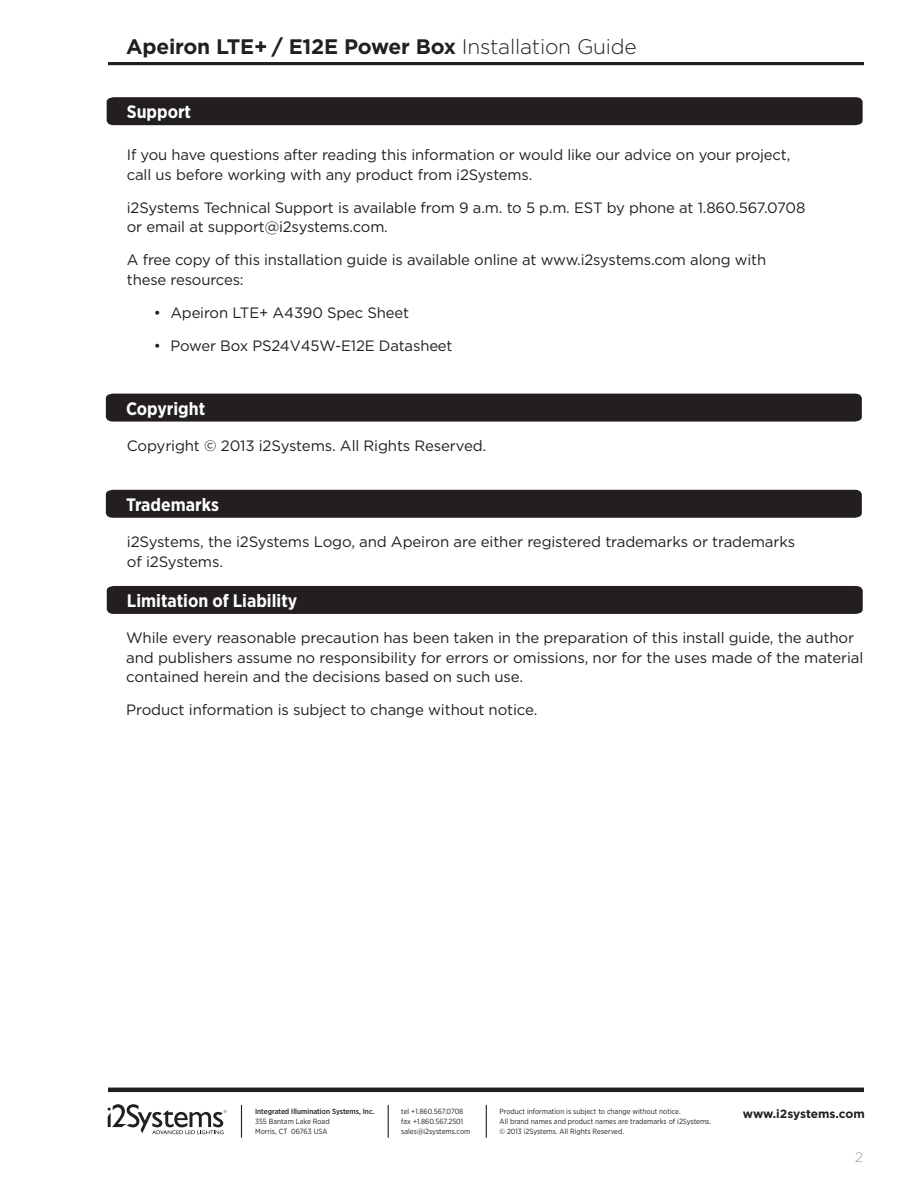
<style>
.page{position:relative;width:918px;height:1188px;background:#fff}
.page>*{position:absolute;margin:0;border:0;box-sizing:border-box;transform-origin:0 0}
.t1{font:700 21px "Gotham";letter-spacing:-.01em;color:#231f20}
.BLACK_HEADER_BAR_1{font:700 18px "Gotham Narrow";color:#fff}
.basic_bullets_and_pa{font:15px/19.5px "Gotham";letter-spacing:-.01em;color:#231f20}
.t2{font:100 13.5px "Gotham";color:#231f20}
.t3{font:700 12px "Gotham";letter-spacing:-.01em;color:#231f20}
.t4{font:7.5px "Gotham Narrow";color:#231f20}
.t5{font:500 7.5px "Gotham Narrow";color:#231f20}
.s1{font-weight:300}
</style>
<div class="page">
<svg style="left:108px;top:1104px;width:118px;height:30px"></svg>
<hr style="left:108px;top:1088px;width:756px;height:4px;background:#231f20">
<hr style="left:388px;top:1105px;width:1px;height:33px;background:#231f20">
<hr style="left:486px;top:1105px;width:1px;height:33px;background:#231f20">
<hr style="left:241px;top:1105px;width:1px;height:33px;background:#231f20">
<div style="left:107px;top:97px;width:756px;height:28px;background:#231f20"></div>
<div style="left:106px;top:394px;width:756px;height:28px;background:#231f20"></div>
<div style="left:106px;top:490px;width:756px;height:28px;background:#231f20"></div>
<div style="left:107px;top:586px;width:756px;height:28px;background:#231f20"></div>
<hr style="left:108px;top:62px;width:756px;height:3px;background:#231f20">
<p class="t1" style="left:126px;top:32px;width:512px">Apeiron LTE+ / E12E Power Box <span class="s1">Installation Guide</span></p>
<p class="BLACK_HEADER_BAR_1" style="left:127px;top:100px;width:66px">Support</p>
<p class="basic_bullets_and_pa" style="left:127px;top:145px;width:665px">If you have questions after reading this information or would like our advice on your project, call us before working with any product from i2Systems.</p>
<p class="basic_bullets_and_pa" style="left:127px;top:198px;width:680px">i2Systems Technical Support is available from 9 a.m. to 5 p.m. EST by phone at 1.860.567.0708 or email at support@i2systems.com.</p>
<p class="basic_bullets_and_pa" style="left:127px;top:250px;width:641px">A free copy of this installation guide is available online at www.i2systems.com along with these resources:</p>
<p class="basic_bullets_and_pa" style="left:154px;top:303px;width:257px">• Apeiron LTE+ A4390 Spec Sheet</p>
<p class="basic_bullets_and_pa" style="left:154px;top:336px;width:300px">• Power Box PS24V45W-E12E Datasheet</p>
<p class="BLACK_HEADER_BAR_1" style="left:126px;top:397px;width:81px">Copyright</p>
<p class="basic_bullets_and_pa" style="left:127px;top:436px;width:361px">Copyright © 2013 i2Systems. All Rights Reserved.</p>
<p class="BLACK_HEADER_BAR_1" style="left:126px;top:493px;width:94px">Trademarks</p>
<p class="basic_bullets_and_pa" style="left:127px;top:532px;width:670px">i2Systems, the i2Systems Logo, and Apeiron are either registered trademarks or trademarks of i2Systems.</p>
<p class="BLACK_HEADER_BAR_1" style="left:127px;top:589px;width:172px">Limitation of Liability</p>
<p class="basic_bullets_and_pa" style="left:126px;top:628px;width:739px">While every reasonable precaution has been taken in the preparation of this install guide, the author and publishers assume no responsibility for errors or omissions, nor for the uses made of the material contained herein and the decisions based on such use.</p>
<p class="basic_bullets_and_pa" style="left:126px;top:700px;width:413px">Product information is subject to change without notice.</p>
<p class="t5" style="left:255px;top:1107px;width:121px">Integrated Illumination Systems, Inc.</p>
<p class="t3" style="left:743px;top:1106px;width:123px">www.i2systems.com</p>
<p class="t4" style="left:255px;top:1117px;width:76px">355 Bantam Lake Road</p>
<p class="t4" style="left:255px;top:1127px;width:74px">Morris, CT 06763 USA</p>
<p class="t4" style="left:500px;top:1107px;width:183px">Product information is subject to change without notice.</p>
<p class="t4" style="left:500px;top:1117px;width:213px">All brand names and product names are trademarks of i2Systems.</p>
<p class="t4" style="left:500px;top:1127px;width:126px">© 2013 i2Systems. All Rights Reserved.</p>
<p class="t4" style="left:401px;top:1107px;width:64px">tel +1.860.567.0708</p>
<p class="t4" style="left:401px;top:1117px;width:63px">fax +1.860.567.2501</p>
<p class="t4" style="left:401px;top:1127px;width:71px">sales@i2systems.com</p>
<p class="t2" style="left:855px;top:1148px;width:9px">2</p>
</div>
